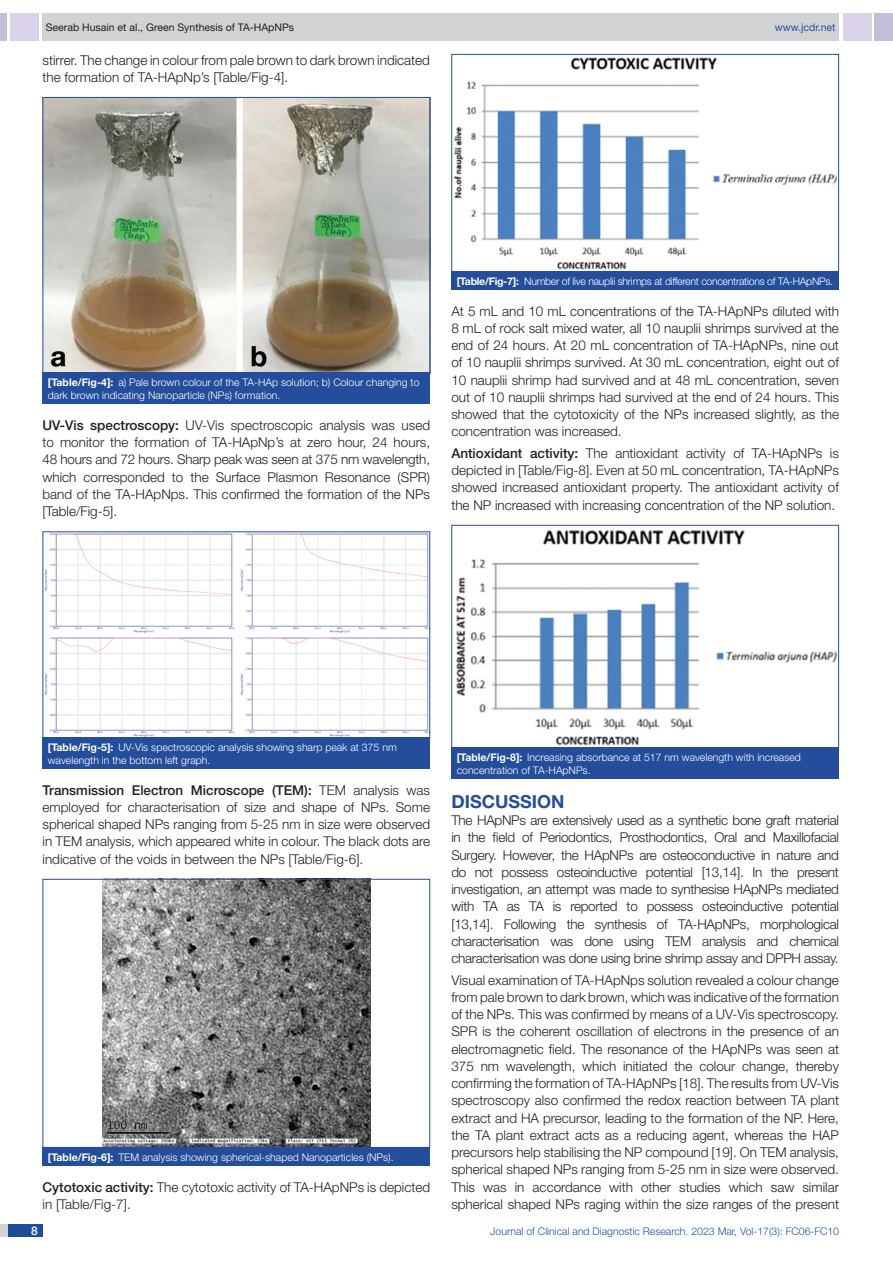
<style>
.page{position:relative;width:893px;height:1263px;background:#fff}
.page>*{position:absolute;margin:0;border:0;box-sizing:border-box;transform-origin:0 0}
.Heading{font:700 18px "Helvetica Neue";color:#244e9b}
.Body_text{font:300 13.5px/17.2px "Helvetica Neue";color:#231f20;text-align:justify}
.Body_text-2{font:500 13.5px "Helvetica Neue";color:#231f20}
.t1{font:500 12px "Helvetica Neue";color:#fff}
.TABLE_FIG{font:300 10.5px/12.6px "Helvetica Neue";color:#fff}
.TABLE_FIG-2{font:300 10.5px "Helvetica Neue";letter-spacing:-.025em;color:#fff}
.t2{font:300 10.5px "Helvetica Neue";color:#244e9b}
.t3{font:10.5px "Helvetica Neue";color:#231f20}
.t4{font:10.5px "Helvetica Neue";color:#244e9b}
.s1{font-weight:700}
.s2{font-weight:500}
</style>
<div class="page">
<div style="left:0;top:13px;width:7px;height:28px;background:#c2bed7"></div>
<div style="left:10px;top:13px;width:29px;height:28px;background:#d9d2e8"></div>
<div style="left:43px;top:13px;width:796px;height:28px;background:#d1d2d4"></div>
<div style="left:875px;top:13px;width:18px;height:28px;background:#c2bed7"></div>
<div style="left:843px;top:13px;width:29px;height:28px;background:#d9d2e8"></div>
<div style="left:0;top:1224px;width:43px;height:13px;background:#d1d2d4"></div>
<div style="left:8px;top:1224px;width:35px;height:13px;background:#214c99"></div>
<img style="left:45px;top:99px;width:383px;height:272px">
<div style="left:43px;top:97px;width:387px;height:276px;border:1px solid #244e9b"></div>
<div style="left:43px;top:373px;width:387px;height:31px;background:#244e9b"></div>
<img style="left:45px;top:533px;width:383px;height:203px">
<div style="left:43px;top:737px;width:387px;height:32px;background:#244e9b"></div>
<img style="left:102px;top:881px;width:269px;height:265px">
<div style="left:43px;top:879px;width:387px;height:269px;border:1px solid #244e9b"></div>
<div style="left:43px;top:1147px;width:387px;height:19px;background:#244e9b"></div>
<img style="left:454px;top:57px;width:383px;height:213px">
<div style="left:451px;top:54px;width:388px;height:218px;border:1px solid #244e9b"></div>
<div style="left:451px;top:271px;width:387px;height:19px;background:#244e9b"></div>
<img style="left:456px;top:530px;width:381px;height:216px">
<div style="left:451px;top:525px;width:388px;height:223px;border:1px solid #244e9b"></div>
<div style="left:451px;top:747px;width:388px;height:32px;background:#244e9b"></div>
<p class="t3" style="left:46px;top:21px;width:250px">Seerab Husain et al., Green Synthesis of TA-HApNPs</p>
<p class="t4" style="left:775px;top:21px;width:62px">www.jcdr.net</p>
<p class="Body_text" style="left:43px;top:51px;width:389px">stirrer. The change in colour from pale brown to dark brown indicated the formation of TA-HApNp’s [Table/Fig-4].</p>
<p class="TABLE_FIG" style="left:48px;top:376px;width:373px"><span class="s1">[Table/Fig-4]:</span> a) Pale brown colour of the TA-HAp solution; b) Colour changing to dark brown indicating Nanoparticle (NPs) formation.</p>
<p class="Body_text" style="left:43px;top:416px;width:389px"><span class="s2">UV-Vis spectroscopy:</span> UV-Vis spectroscopic analysis was used to monitor the formation of TA-HApNp’s at zero hour, 24 hours, 48 hours and 72 hours. Sharp peak was seen at 375 nm wavelength, which corresponded to the Surface Plasmon Resonance (SPR) band of the TA-HApNps. This confirmed the formation of the NPs [Table/Fig-5].</p>
<p class="TABLE_FIG-2" style="left:457px;top:275px;width:378px"><span class="s1">[Table/Fig-7]:</span> Number of live nauplii shrimps at different concentrations of TA-HApNPs.</p>
<p class="Body_text" style="left:451px;top:302px;width:389px">At 5 mL and 10 mL concentrations of the TA-HApNPs diluted with 8 mL of rock salt mixed water, all 10 nauplii shrimps survived at the end of 24 hours. At 20 mL concentration of TA-HApNPs, nine out of 10 nauplii shrimps survived. At 30 mL concentration, eight out of 10 nauplii shrimp had survived and at 48 mL concentration, seven out of 10 nauplii shrimps had survived at the end of 24 hours. This showed that the cytotoxicity of the NPs increased slightly, as the concentration was increased.</p>
<p class="Body_text" style="left:451px;top:444px;width:389px"><span class="s2">Antioxidant activity:</span> The antioxidant activity of TA-HApNPs is depicted in [Table/Fig-8]. Even at 50 mL concentration, TA-HApNPs showed increased antioxidant property. The antioxidant activity of the NP increased with increasing concentration of the NP solution.</p>
<p class="TABLE_FIG" style="left:48px;top:741px;width:350px"><span class="s1">[Table/Fig-5]:</span> UV-Vis spectroscopic analysis showing sharp peak at 375 nm wavelength in the bottom left graph.</p>
<p class="Body_text-2" style="left:43px;top:782px;width:244px">Transmission Electron Microscope (TEM</p>
<p class="Body_text" style="left:43px;top:781px;width:389px;text-indent:262px"><span class="s2">):</span> TEM analysis was employed for characterisation of size and shape of NPs. Some spherical shaped NPs ranging from 5-25 nm in size were observed in TEM analysis, which appeared white in colour. The black dots are indicative of the voids in between the NPs [Table/Fig-6].</p>
<p class="TABLE_FIG" style="left:48px;top:1150px;width:347px"><span class="s1">[Table/Fig-6]:</span> TEM analysis showing spherical-shaped Nanoparticles (NPs).</p>
<p class="Body_text" style="left:43px;top:1178px;width:389px"><span class="s2">Cytotoxic activity:</span> The cytotoxic activity of TA-HApNPs is depicted in [Table/Fig-7].</p>
<p class="TABLE_FIG" style="left:457px;top:751px;width:346px"><span class="s1">[Table/Fig-8]:</span> Increasing absorbance at 517 nm wavelength with increased concentration of TA-HApNPs.</p>
<p class="Heading" style="left:451px;top:790px;width:115px">DISCUSSION</p>
<p class="Body_text" style="left:451px;top:811px;width:389px">The HApNPs are extensively used as a synthetic bone graft material in the field of Periodontics, Prosthodontics, Oral and Maxillofacial Surgery. However, the HApNPs are osteoconductive in nature and do not possess osteoinductive potential [13,14]. In the present investigation, an attempt was made to synthesise HApNPs mediated with TA as TA is reported to possess osteoinductive potential [13,14]. Following the synthesis of TA-HApNPs, morphological characterisation was done using TEM analysis and chemical characterisation was done using brine shrimp assay and DPPH assay.</p>
<p class="Body_text" style="left:451px;top:971px;width:389px">Visual examination of TA-HApNps solution revealed a colour change from pale brown to dark brown, which was indicative of the formation of the NPs. This was confirmed by means of a UV-Vis spectroscopy.<br>SPR is the coherent oscillation of electrons in the presence of an electromagnetic field. The resonance of the HApNPs was seen at 375 nm wavelength, which initiated the colour change, thereby confirming the formation of TA-HApNPs [18]. The results from UV-Vis spectroscopy also confirmed the redox reaction between TA plant extract and HA precursor, leading to the formation of the NP. Here, the TA plant extract acts as a reducing agent, whereas the HAP precursors help stabilising the NP compound [19]. On TEM analysis, spherical shaped NPs ranging from 5-25 nm in size were observed.<br>This was in accordance with other studies which saw similar spherical shaped NPs raging within the size ranges of the present</p>
<p class="t1" style="left:31px;top:1223px;width:8px">8</p>
<p class="t2" style="left:490px;top:1225px;width:350px">Journal of Clinical and Diagnostic Research. 2023 Mar, Vol-17(3): FC06-FC10</p>
</div>
